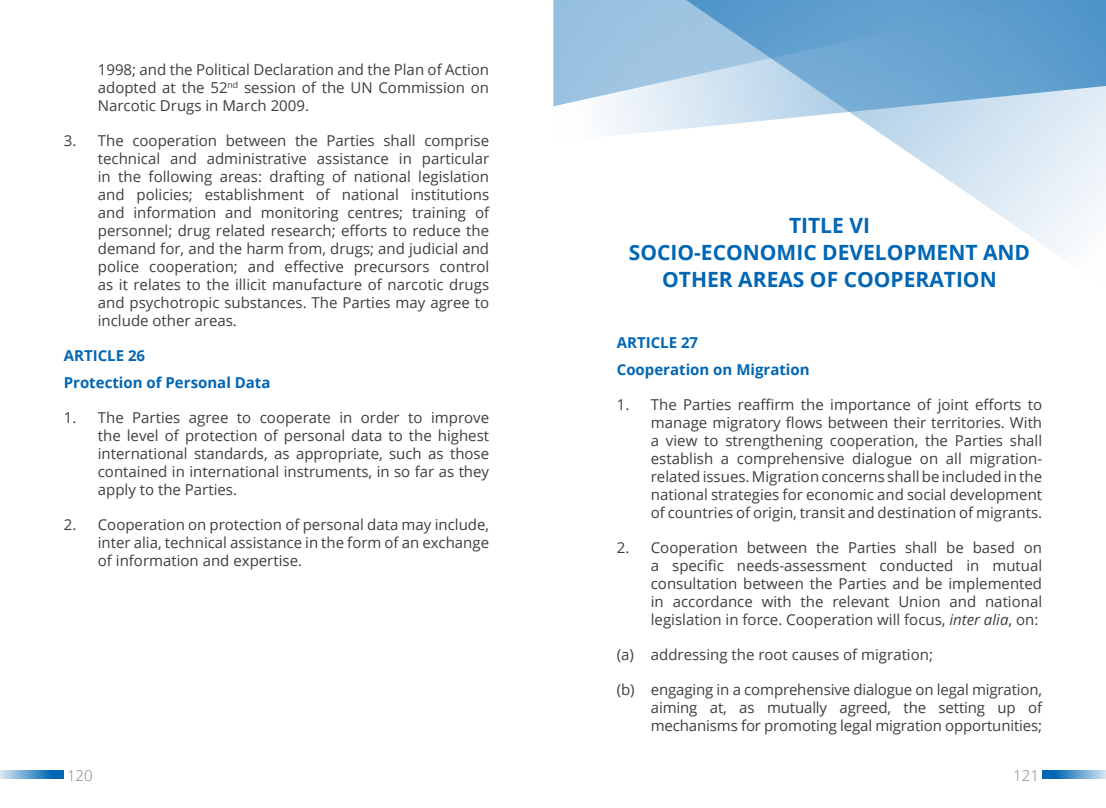
<style>
.page{position:relative;width:1106px;height:808px;background:#fff}
.page>*{position:absolute;margin:0;border:0;box-sizing:border-box;transform-origin:0 0}
.t1{font:700 21px/27px "ESRT Type";color:#0166b3;text-align:center}
.t2{font:15px/18px "ESRT Type";color:#3e3e3f;text-align:justify}
.t3{font:700 15px/26.5px "ESRT Type";color:#0166b3}
.t4{font:300 15px "ESRT Type";color:#808285}
.s1{font-style:italic}
</style>
<div class="page">
<svg style="left:0;top:770px;width:64px;height:9px"></svg>
<svg style="left:1042px;top:770px;width:64px;height:9px"></svg>
<svg style="left:553px;top:106px;width:118px;height:30px;fill:#f5f9fc"></svg>
<svg style="left:671px;top:0;width:435px;height:255px"></svg>
<svg style="left:553px;top:0;width:519px;height:106px;background:#84b4d9"></svg>
<p class="t2" style="left:98px;top:60px;width:393px">1998; and the Political Declaration and the Plan of Action adopted at the 52<sup>nd</sup> session of the UN Commission on Narcotic Drugs in March 2009.</p>
<p class="t2" style="left:98px;top:131px;width:393px;text-indent:-34px">3. The cooperation between the Parties shall comprise technical and administrative assistance in particular in the following areas: drafting of national legislation and policies; establishment of national institutions and information and monitoring centres; training of personnel; drug related research; efforts to reduce the demand for, and the harm from, drugs; and judicial and police cooperation; and effective precursors control as it relates to the illicit manufacture of narcotic drugs and psychotropic substances. The Parties may agree to include other areas.</p>
<p class="t3" style="left:64px;top:342px;width:208px">ARTICLE 26<br>Protection of Personal Data</p>
<p class="t2" style="left:98px;top:408px;width:393px;text-indent:-34px">1. The Parties agree to cooperate in order to improve the level of protection of personal data to the highest international standards, as appropriate, such as those contained in international instruments, in so far as they apply to the Parties.</p>
<p class="t2" style="left:98px;top:515px;width:393px;text-indent:-34px">2. Cooperation on protection of personal data may include, inter alia, technical assistance in the form of an exchange of information and expertise.</p>
<h1 class="t1" style="left:629px;top:211px;width:403px">TITLE VI<br>SOCIO-ECONOMIC DEVELOPMENT AND<br>OTHER AREAS OF COOPERATION</h1>
<p class="t3" style="left:617px;top:329px;width:194px">ARTICLE 27<br>Cooperation on Migration</p>
<p class="t2" style="left:651px;top:395px;width:393px;text-indent:-34px">1. The Parties reaffirm the importance of joint efforts to manage migratory flows between their territories. With a view to strengthening cooperation, the Parties shall establish a comprehensive dialogue on all migration&shy;related issues. Migration concerns shall be included in the national strategies for economic and social development of countries of origin, transit and destination of migrants.</p>
<p class="t2" style="left:651px;top:538px;width:393px;text-indent:-34px">2. Cooperation between the Parties shall be based on a specific needs-assessment conducted in mutual consultation between the Parties and be implemented in accordance with the relevant Union and national legislation in force. Cooperation will focus, <span class="s1">inter alia</span>, on:</p>
<p class="t2" style="left:617px;top:645px;width:318px">(a) addressing the root causes of migration;</p>
<p class="t2" style="left:651px;top:680px;width:393px;text-indent:-34px">(b) engaging in a comprehensive dialogue on legal migration, aiming at, as mutually agreed, the setting up of mechanisms for promoting legal migration opportunities;</p>
<p class="t4" style="left:67px;top:765px;width:27px">120</p>
<p class="t4" style="left:1013px;top:765px;width:27px">121</p>
</div>
